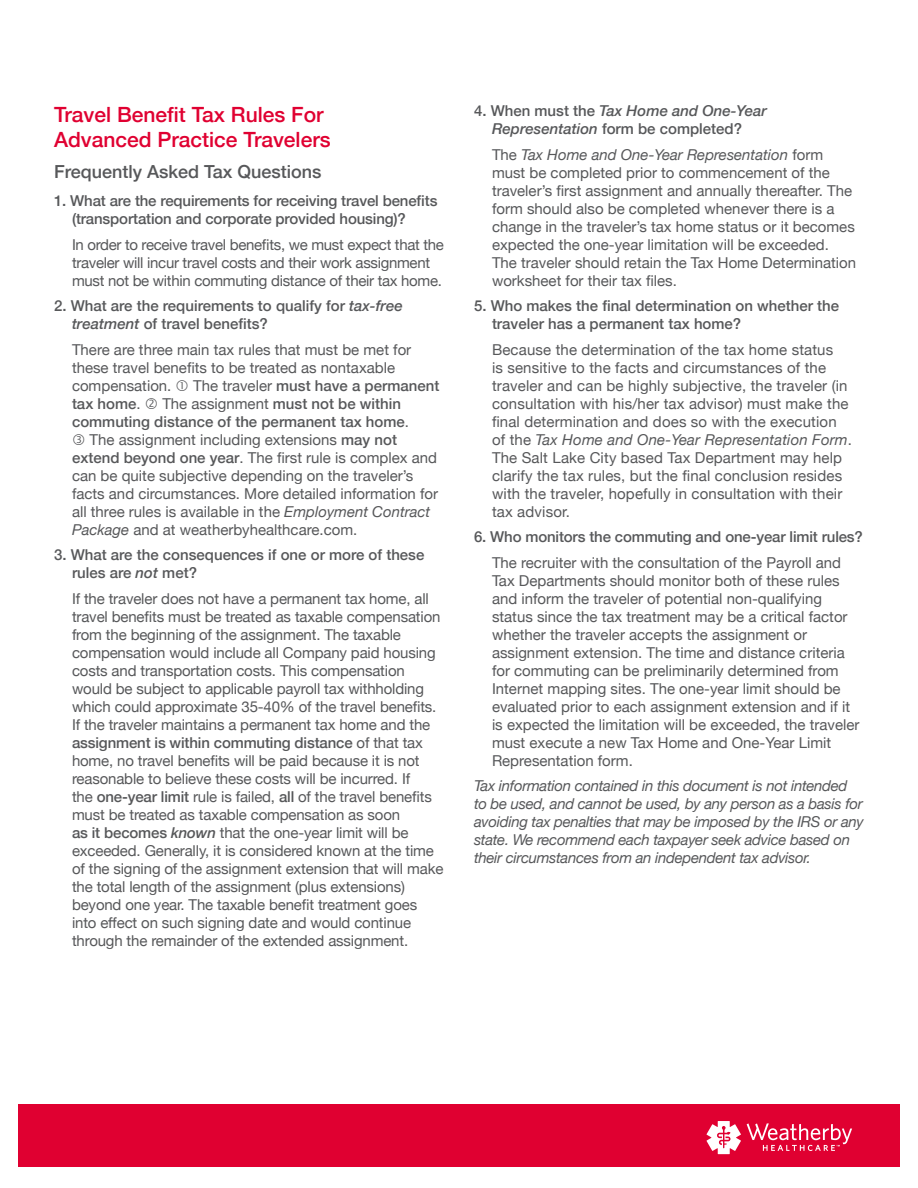
<style>
.page{position:relative;width:918px;height:1188px;background:#fff}
.page>*{position:absolute;margin:0;border:0;box-sizing:border-box;transform-origin:0 0}
.t1{font:500 21px/25.2px "Helvetica Neue";color:#e00031}
.Sub-Header{font:500 18px "Helvetica Neue";color:#57585a}
.Number_Bullets{font:15px/18px "Helvetica Neue";color:#57585a}
.Number_Bullets-2{font:500 15px/18px "Helvetica Neue";color:#57585a}
.t2{font:italic 15px/18px "Helvetica Neue";letter-spacing:-.02em;color:#57585a}
.Number_Bullets-3{font:15px/18px "Helvetica Neue";letter-spacing:-.02em;color:#57585a}
.Number_Bullets-4{font:italic 500 15px/18px "Helvetica Neue";color:#57585a;text-align:center}
.s1{font-style:italic}
.s2{font-weight:400}
.s3{font-weight:500}
.s4{font-weight:500;font-style:italic}
.s5{font-style:normal}
</style>
<div class="page">
<div style="left:19px;top:1104px;width:881px;height:63px;background:#e00031"></div>
<svg style="left:707px;top:1121px;width:34px;height:33px"></svg>
<svg style="left:747px;top:1123px;width:105px;height:28px"></svg>
<p class="t1" style="left:54px;top:100px;width:278px">Travel Benefit Tax Rules For<br>Advanced Practice Travelers</p>
<p class="Sub-Header" style="left:54px;top:157px;width:269px">Frequently Asked Tax Questions</p>
<p class="Number_Bullets-2" style="left:72px;top:191px;width:367px;text-indent:-18px">1. What are the requirements for receiving travel benefits (transportation and corporate provided housing)?</p>
<p class="Number_Bullets-3" style="left:72px;top:237px;width:373px">In order to receive travel benefits, we must expect that the traveler will incur travel costs and their work assignment must not be within commuting distance of their tax home.</p>
<p class="Number_Bullets-2" style="left:72px;top:296px;width:332px;text-indent:-18px">2. What are the requirements to qualify for <span class="s1">tax-free treatment</span> of travel benefits?</p>
<p class="Number_Bullets" style="left:72px;top:342px;width:341px">There are three main tax rules that must be met for these travel benefits to be treated as nontaxable compensation.</p>
<p class="Number_Bullets-2" style="left:193px;top:375px;width:248px"><span class="s2">The traveler</span> must have a permanent</p>
<p class="Number_Bullets-2" style="left:72px;top:393px;width:70px">tax home<span class="s2">.</span></p>
<p class="Number_Bullets-2" style="left:162px;top:393px;width:240px"><span class="s2">The assignment</span> must not be within</p>
<p class="Number_Bullets-2" style="left:72px;top:411px;width:339px">commuting distance of the permanent tax home<span class="s2">.</span></p>
<p class="Number_Bullets" style="left:90px;top:432px;width:309px">The assignment including extensions <span class="s3">may not</span></p>
<p class="Number_Bullets" style="left:72px;top:450px;width:367px"><span class="s3">extend beyond one year</span>. The first rule is complex and</p>
<p class="Number_Bullets" style="left:72px;top:468px;width:343px">can be quite subjective depending on the traveler’s</p>
<p class="Number_Bullets" style="left:72px;top:486px;width:368px">facts and circumstances. More detailed information for</p>
<p class="Number_Bullets" style="left:72px;top:504px;width:360px">all three rules is available in the <span class="s1">Employment Contract</span></p>
<p class="Number_Bullets" style="left:72px;top:522px;width:287px"><span class="s1">Package</span> and at weatherbyhealthcare.com.</p>
<p class="Number_Bullets-2" style="left:72px;top:545px;width:354px;text-indent:-18px">3. What are the consequences if one or more of these rules are <span class="s1">not</span> met?</p>
<p class="Number_Bullets" style="left:72px;top:591px;width:373px">If the traveler does not have a permanent tax home, all travel benefits must be treated as taxable compensation from the beginning of the assignment. The taxable compensation would include all Company paid housing costs and transportation costs. This compensation would be subject to applicable payroll tax withholding which could approximate 35-40% of the travel benefits.<br>If the traveler maintains a permanent tax home and the <span class="s3">assignment is within commuting distance</span> of that tax home, no travel benefits will be paid because it is not reasonable to believe these costs will be incurred. If<br>the <span class="s3">one-year limit</span> rule is failed, <span class="s3">all</span> of the travel benefits must be treated as taxable compensation as soon<br><span class="s3">as it becomes</span> <span class="s4">known</span> that the one-year limit will be exceeded. Generally, it is considered known at the time of the signing of the assignment extension that will make the total length of the assignment (plus extensions) beyond one year. The taxable benefit treatment goes into effect on such signing date and would continue through the remainder of the extended assignment.</p>
<p class="Number_Bullets-4" style="left:474px;top:101px;width:294px"><span class="s5">4. When must the</span> Tax Home and One-Year<br>Representation <span class="s5">form be completed?</span></p>
<p class="Number_Bullets" style="left:492px;top:146px;width:366px">The <span class="s1">Tax Home and One-Year Representation</span> form must be completed prior to commencement of the traveler’s first assignment and annually thereafter. The form should also be completed whenever there is a change in the traveler’s tax home status or it becomes expected the one-year limitation will be exceeded.<br>The traveler should retain the Tax Home Determination worksheet for their tax files.</p>
<p class="Number_Bullets-2" style="left:492px;top:296px;width:349px;text-indent:-18px">5. Who makes the final determination on whether the traveler has a permanent tax home?</p>
<p class="Number_Bullets" style="left:492px;top:341px;width:362px">Because the determination of the tax home status<br>is sensitive to the facts and circumstances of the traveler and can be highly subjective, the traveler (in consultation with his/her tax advisor) must make the final determination and does so with the execution of the <span class="s1">Tax Home and One-Year Representation Form</span>.<br>The Salt Lake City based Tax Department may help clarify the tax rules, but the final conclusion resides with the traveler, hopefully in consultation with their tax advisor.</p>
<p class="Number_Bullets-2" style="left:474px;top:527px;width:390px">6. Who monitors the commuting and one-year limit rules?</p>
<p class="Number_Bullets" style="left:492px;top:554px;width:369px">The recruiter with the consultation of the Payroll and Tax Departments should monitor both of these rules and inform the traveler of potential non-qualifying status since the tax treatment may be a critical factor whether the traveler accepts the assignment or assignment extension. The time and distance criteria for commuting can be preliminarily determined from Internet mapping sites. The one-year limit should be evaluated prior to each assignment extension and if it is expected the limitation will be exceeded, the traveler must execute a new Tax Home and One-Year Limit Representation form.</p>
<p class="t2" style="left:474px;top:778px;width:391px">Tax information contained in this document is not intended to be used, and cannot be used, by any person as a basis for avoiding tax penalties that may be imposed by the IRS or any state. We recommend each taxpayer seek advice based on their circumstances from an independent tax advisor.</p>
</div>
